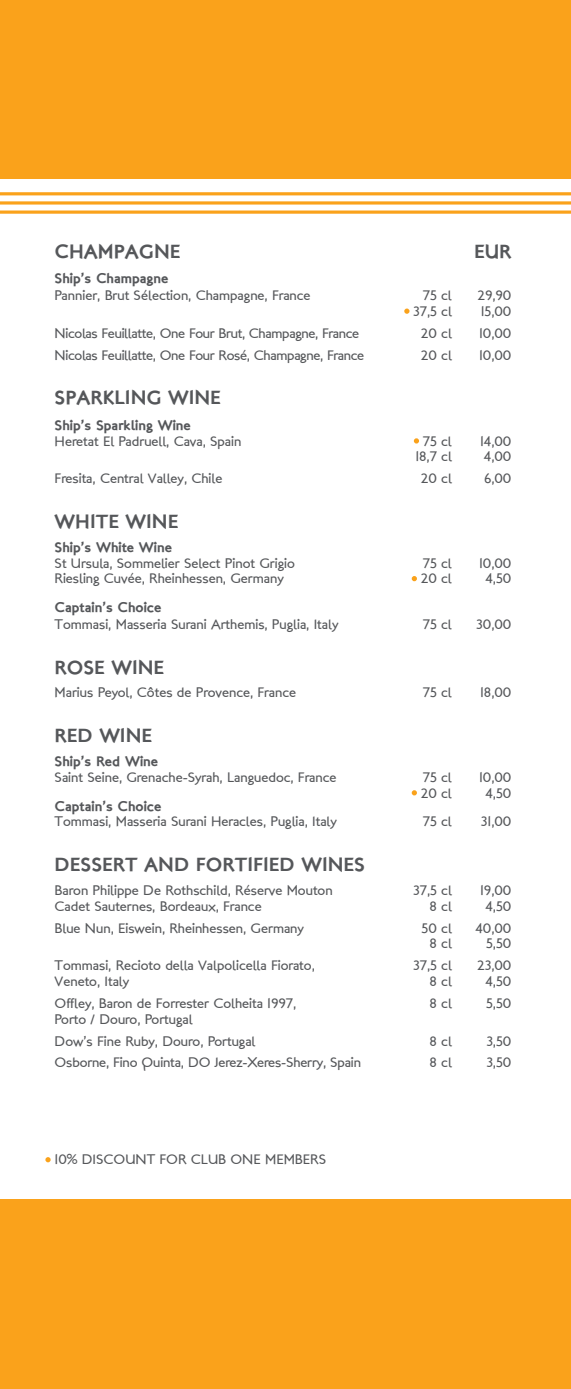
<style>
.page{position:relative;width:571px;height:1389px;background:#fff}
.page>*{position:absolute;margin:0;border:0;box-sizing:border-box;transform-origin:0 0}
.t1{font:19.25px "London Two";color:#55575a}
.t2{font:14px/21.9px "London Between";color:#55575a}
.t3{font:14px "London Two";color:#55575a}
.t4{font:14px "London Between";letter-spacing:-.02em;color:#55575a}
</style>
<div class="page">
<div style="left:0;top:0;width:570px;height:179px;background:#faa21b"></div>
<div style="left:0;top:1200px;width:570px;height:189px;background:#faa21b"></div>
<hr style="left:0;top:211px;width:570px;height:3px;background:#faa21b">
<svg style="left:0;top:201px;width:570px;height:4px;background:#fab449"></svg>
<hr style="left:0;top:192px;width:570px;height:3px;background:#faa21b">
<svg style="left:45px;top:1157px;width:6px;height:5px"></svg>
<svg style="left:404px;top:309px;width:5px;height:5px"></svg>
<svg style="left:411px;top:576px;width:6px;height:5px"></svg>
<svg style="left:411px;top:790px;width:6px;height:5px"></svg>
<svg style="left:413px;top:438px;width:6px;height:6px"></svg>
<h1 class="t1" style="left:55px;top:239px;width:127px">CHAMPAGNE</h1>
<h1 class="t1" style="left:474px;top:239px;width:39px">EUR</h1>
<p class="t3" style="left:55px;top:269px;width:115px">Ship’s Champagne</p>
<p class="t2" style="left:55px;top:284px;width:257px">Pannier, Brut Sélection, Champagne, France</p>
<p class="t2" style="left:422px;top:284px;width:30px">75 cl</p>
<p class="t2" style="left:477px;top:284px;width:35px">29,90</p>
<p class="t2" style="left:413px;top:300px;width:40px">37,5 cl</p>
<p class="t2" style="left:480px;top:300px;width:32px">15,00</p>
<p class="t4" style="left:55px;top:324px;width:306px">Nicolas Feuillatte, One Four Brut, Champagne, France</p>
<p class="t2" style="left:421px;top:322px;width:32px">20 cl</p>
<p class="t2" style="left:479px;top:322px;width:34px">10,00</p>
<p class="t4" style="left:55px;top:346px;width:311px">Nicolas Feuillatte, One Four Rosé, Champagne, France</p>
<p class="t2" style="left:421px;top:344px;width:32px">20 cl</p>
<p class="t2" style="left:479px;top:344px;width:34px">10,00</p>
<h1 class="t1" style="left:55px;top:385px;width:168px">SPARKLING WINE</h1>
<p class="t3" style="left:55px;top:416px;width:138px">Ship’s Sparkling Wine</p>
<p class="t2" style="left:55px;top:430px;width:188px">Heretat El Padruell, Cava, Spain</p>
<p class="t2" style="left:422px;top:430px;width:30px">75 cl</p>
<p class="t2" style="left:480px;top:430px;width:33px">14,00</p>
<p class="t2" style="left:415px;top:446px;width:38px">18,7 cl</p>
<p class="t2" style="left:483px;top:446px;width:29px">4,00</p>
<p class="t2" style="left:55px;top:468px;width:169px">Fresita, Central Valley, Chile</p>
<p class="t2" style="left:421px;top:468px;width:32px">20 cl</p>
<p class="t2" style="left:484px;top:468px;width:29px">6,00</p>
<h1 class="t1" style="left:55px;top:509px;width:125px">WHITE WINE</h1>
<p class="t3" style="left:55px;top:538px;width:119px">Ship’s White Wine</p>
<p class="t2" style="left:55px;top:552px;width:242px">St Ursula, Sommelier Select Pinot Grigio</p>
<p class="t2" style="left:422px;top:552px;width:30px">75 cl</p>
<p class="t2" style="left:479px;top:552px;width:34px">10,00</p>
<p class="t2" style="left:55px;top:568px;width:230px">Riesling Cuvée, Rheinhessen, Germany</p>
<p class="t2" style="left:421px;top:568px;width:32px">20 cl</p>
<p class="t2" style="left:485px;top:568px;width:27px">4,50</p>
<p class="t3" style="left:55px;top:598px;width:108px">Captain’s Choice</p>
<p class="t2" style="left:55px;top:613px;width:285px">Tommasi, Masseria Surani Arthemis, Puglia, Italy</p>
<p class="t2" style="left:422px;top:613px;width:30px">75 cl</p>
<p class="t2" style="left:476px;top:613px;width:37px">30,00</p>
<h1 class="t1" style="left:55px;top:655px;width:111px">ROSE WINE</h1>
<p class="t2" style="left:55px;top:682px;width:243px">Marius Peyol, Côtes de Provence, France</p>
<p class="t2" style="left:422px;top:682px;width:30px">75 cl</p>
<p class="t2" style="left:480px;top:682px;width:33px">18,00</p>
<h1 class="t1" style="left:55px;top:723px;width:99px">RED WINE</h1>
<p class="t3" style="left:55px;top:752px;width:105px">Ship’s Red Wine</p>
<p class="t2" style="left:55px;top:766px;width:283px">Saint Seine, Grenache-Syrah, Languedoc, France</p>
<p class="t2" style="left:422px;top:766px;width:30px">75 cl</p>
<p class="t2" style="left:479px;top:766px;width:34px">10,00</p>
<p class="t2" style="left:421px;top:782px;width:32px">20 cl</p>
<p class="t2" style="left:485px;top:782px;width:27px">4,50</p>
<p class="t3" style="left:55px;top:797px;width:108px">Captain’s Choice</p>
<p class="t2" style="left:55px;top:811px;width:283px">Tommasi, Masseria Surani Heracles, Puglia, Italy</p>
<p class="t2" style="left:422px;top:811px;width:30px">75 cl</p>
<p class="t2" style="left:481px;top:811px;width:32px">31,00</p>
<h1 class="t1" style="left:55px;top:852px;width:312px">DESSERT AND FORTIFIED WINES</h1>
<p class="t2" style="left:55px;top:879px;width:279px">Baron Philippe De Rothschild, Réserve Mouton</p>
<p class="t2" style="left:413px;top:879px;width:40px">37,5 cl</p>
<p class="t2" style="left:480px;top:879px;width:33px">19,00</p>
<p class="t2" style="left:55px;top:895px;width:208px">Cadet Sauternes, Bordeaux, France</p>
<p class="t2" style="left:429px;top:895px;width:24px">8 cl</p>
<p class="t2" style="left:485px;top:895px;width:27px">4,50</p>
<p class="t2" style="left:55px;top:917px;width:251px">Blue Nun, Eiswein, Rheinhessen, Germany</p>
<p class="t2" style="left:421px;top:917px;width:32px">50 cl</p>
<p class="t2" style="left:475px;top:917px;width:37px">40,00</p>
<p class="t2" style="left:429px;top:933px;width:24px">8 cl</p>
<p class="t2" style="left:486px;top:933px;width:27px">5,50</p>
<p class="t2" style="left:55px;top:955px;width:261px">Tommasi, Recioto della Valpolicella Fiorato,</p>
<p class="t2" style="left:413px;top:955px;width:40px">37,5 cl</p>
<p class="t2" style="left:477px;top:955px;width:36px">23,00</p>
<p class="t2" style="left:55px;top:970px;width:76px">Veneto, Italy</p>
<p class="t2" style="left:429px;top:970px;width:24px">8 cl</p>
<p class="t2" style="left:485px;top:970px;width:27px">4,50</p>
<p class="t2" style="left:55px;top:992px;width:243px">Offley, Baron de Forrester Colheita 1997,</p>
<p class="t2" style="left:429px;top:992px;width:24px">8 cl</p>
<p class="t2" style="left:486px;top:992px;width:27px">5,50</p>
<p class="t2" style="left:55px;top:1008px;width:202px">Porto / Douro, Portugal<br>Dow’s Fine Ruby, Douro, Portugal</p>
<p class="t2" style="left:429px;top:1030px;width:24px">8 cl</p>
<p class="t2" style="left:486px;top:1030px;width:26px">3,50</p>
<p class="t2" style="left:55px;top:1052px;width:308px">Osborne, Fino Quinta, DO Jerez-Xeres-Sherry, Spain</p>
<p class="t2" style="left:429px;top:1052px;width:24px">8 cl</p>
<p class="t2" style="left:486px;top:1052px;width:26px">3,50</p>
<p class="t2" style="left:55px;top:1149px;width:273px">10% DISCOUNT FOR CLUB ONE MEMBERS</p>
</div>
